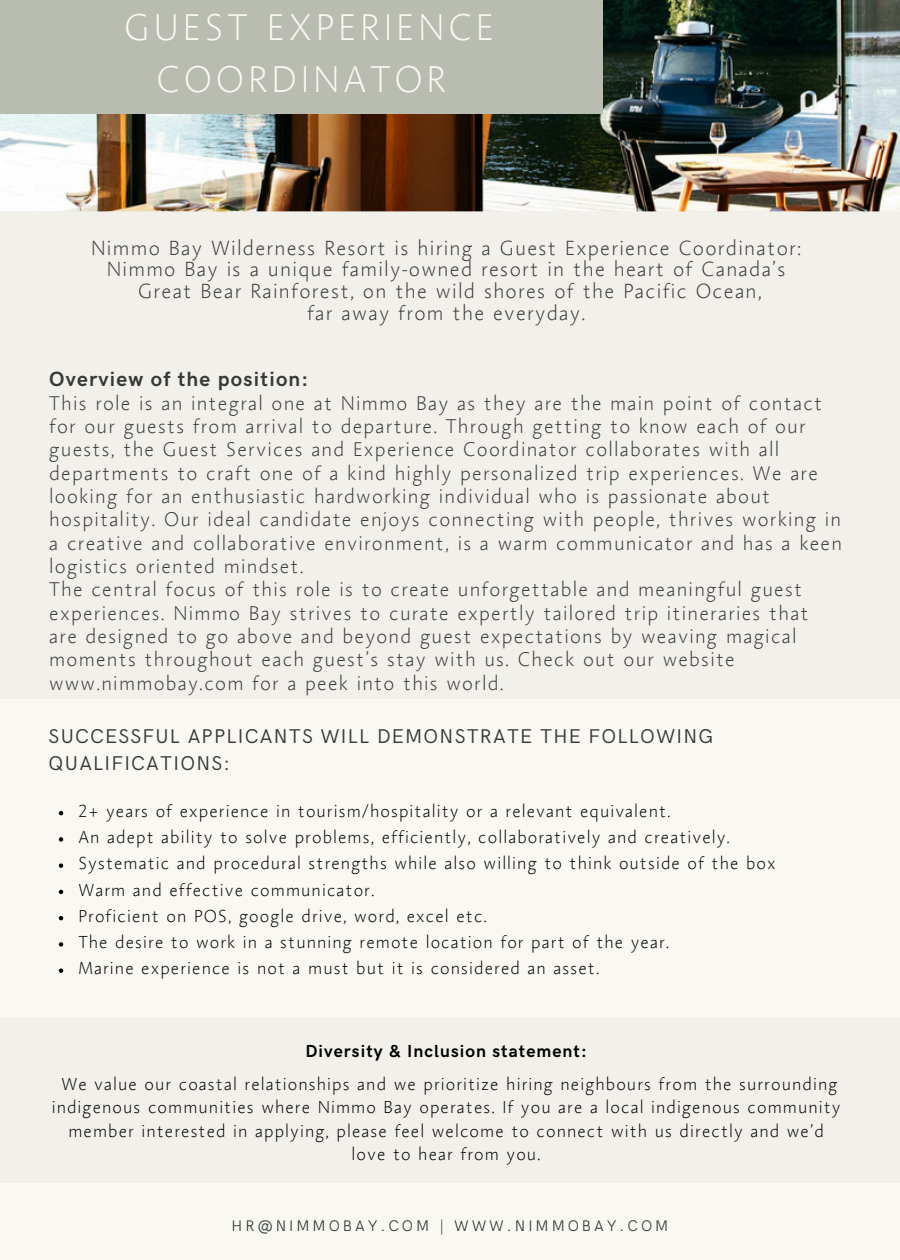
<style>
.page{position:relative;width:900px;height:1260px;background:#f9f8f2}
.page>*{position:absolute;margin:0;border:0;box-sizing:border-box;transform-origin:0 0}
.t1{font:200 37.5px/52.5px "Aroma No 2 LTW01";letter-spacing:.1em;color:#f9f8f2;text-align:center}
.t2{font:200 20.75px "Aroma No 2 LTW01";letter-spacing:.06em;color:#393939}
.t3{font:700 20.75px "HK Grotesk Pro";letter-spacing:.06em;color:#393939}
.t4{font:200 20px/23.2px "Aroma No 2 LTW01";letter-spacing:.06em;color:#393939}
.t5{font:20px/26.8px "HK Grotesk";letter-spacing:.06em;color:#393939}
.t6{font:200 17.5px/23.2px "Aroma No 2 LTW01";letter-spacing:.06em;color:#000;text-align:center}
.t7{font:700 17.5px "HK Grotesk Pro";letter-spacing:.06em;color:#000}
.t8{font:300 15.25px "HK Grotesk";letter-spacing:.19em;color:#2a3830}
</style>
<div class="page">
<img style="left:0;top:0;width:900px;height:211px">
<div style="left:0;top:0;width:603px;height:113px;background:#b8bcb1"></div>
<div style="left:0;top:211px;width:900px;height:488px;background:#eeece6"></div>
<div style="left:0;top:1018px;width:900px;height:165px;background:#eeece6"></div>
<svg style="left:59px;top:811px;width:4px;height:4px"></svg>
<svg style="left:59px;top:837px;width:4px;height:5px"></svg>
<svg style="left:59px;top:863px;width:4px;height:5px"></svg>
<svg style="left:59px;top:890px;width:4px;height:4px"></svg>
<svg style="left:59px;top:916px;width:4px;height:4px"></svg>
<svg style="left:59px;top:942px;width:4px;height:5px"></svg>
<svg style="left:59px;top:968px;width:4px;height:5px"></svg>
<p class="t1" style="left:124px;top:1px;width:372px">GUEST EXPERIENCE<br>COORDINATOR</p>
<p class="t2" style="left:91px;top:235px;width:712px">Nimmo Bay Wilderness Resort is hiring a Guest Experience Coordinator:</p>
<p class="t2" style="left:107px;top:257px;width:680px">Nimmo Bay is a unique family-owned resort in the heart of Canada’s</p>
<p class="t2" style="left:138px;top:279px;width:625px">Great Bear Rainforest, on the wild shores of the Pacific Ocean,</p>
<p class="t2" style="left:307px;top:300px;width:280px">far away from the everyday.</p>
<p class="t3" style="left:49px;top:368px;width:261px">Overview of the position:</p>
<p class="t4" style="left:49px;top:391px;width:794px">This role is an integral one at Nimmo Bay as they are the main point of contact for our guests from arrival to departure. Through getting to know each of our guests, the Guest Services and Experience Coordinator collaborates with all departments to craft one of a kind highly personalized trip experiences. We are looking for an enthusiastic hardworking individual who is passionate about hospitality. Our ideal candidate enjoys connecting with people, thrives working in a creative and collaborative environment, is a warm communicator and has a keen logistics oriented mindset.</p>
<p class="t4" style="left:49px;top:578px;width:761px">The central focus of this role is to create unforgettable and meaningful guest experiences. Nimmo Bay strives to curate expertly tailored trip itineraries that are designed to go above and beyond guest expectations by weaving magical moments throughout each guest’s stay with us. Check out our website www.nimmobay.com for a peek into this world.</p>
<p class="t5" style="left:49px;top:724px;width:666px">SUCCESSFUL APPLICANTS WILL DEMONSTRATE THE FOLLOWING<br>QUALIFICATIONS:</p>
<p class="t6" style="left:78px;top:800px;width:594px">2+ years of experience in tourism/hospitality or a relevant equivalent.</p>
<p class="t6" style="left:78px;top:826px;width:653px">An adept ability to solve problems, efficiently, collaboratively and creatively.</p>
<p class="t6" style="left:78px;top:852px;width:699px">Systematic and procedural strengths while also willing to think outside of the box</p>
<p class="t6" style="left:78px;top:878px;width:298px">Warm and effective communicator.</p>
<p class="t6" style="left:78px;top:905px;width:410px">Proficient on POS, google drive, word, excel etc.</p>
<p class="t6" style="left:78px;top:931px;width:592px">The desire to work in a stunning remote location for part of the year.</p>
<p class="t6" style="left:78px;top:957px;width:523px">Marine experience is not a must but it is considered an asset.</p>
<p class="t7" style="left:305px;top:1041px;width:283px">Diversity &amp; Inclusion statement:</p>
<p class="t6" style="left:52px;top:1073px;width:790px">We value our coastal relationships and we prioritize hiring neighbours from the surrounding indigenous communities where Nimmo Bay operates. If you are a local indigenous community member interested in applying, please feel welcome to connect with us directly and we’d love to hear from you.</p>
<p class="t8" style="left:232px;top:1217px;width:438px">HR@NIMMOBAY.COM | WWW.NIMMOBAY.COM</p>
</div>
